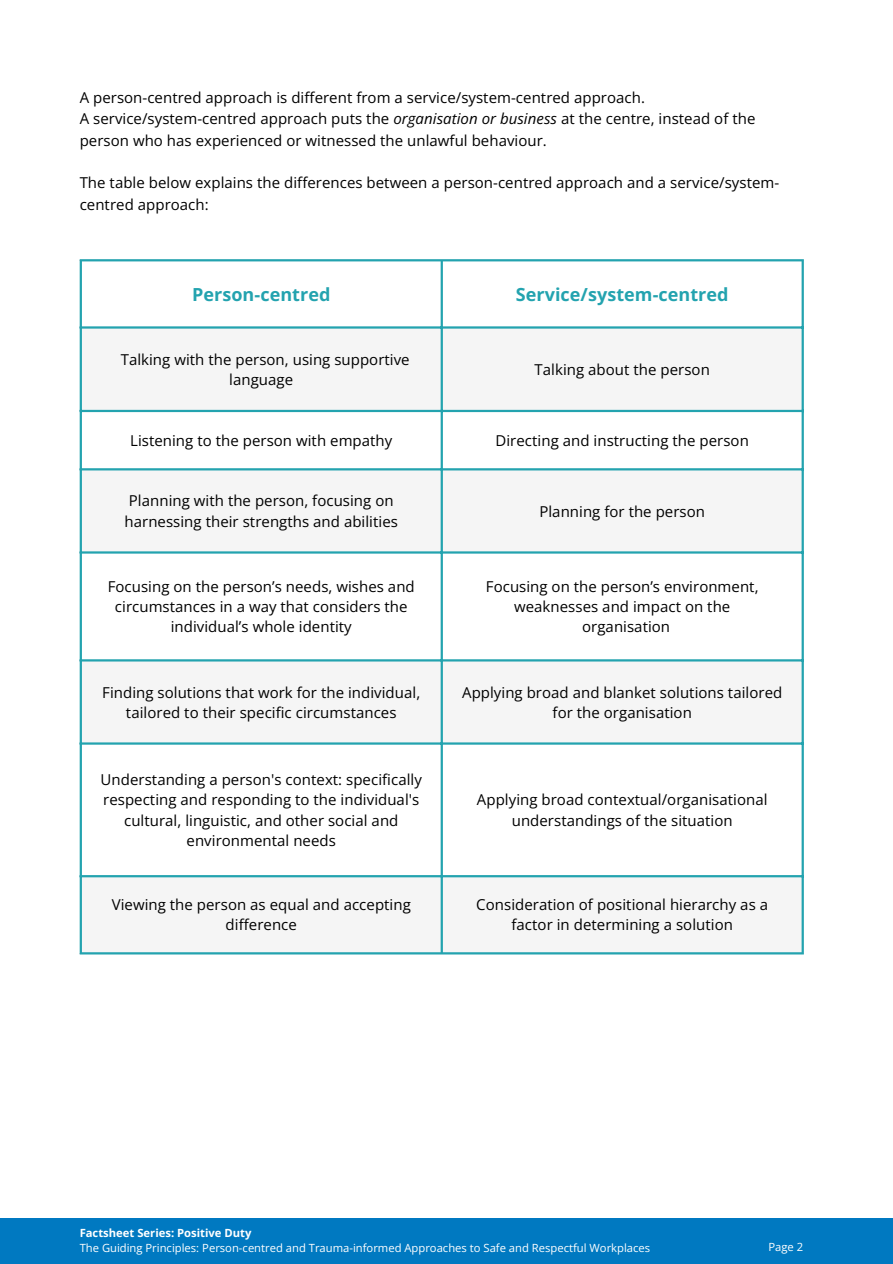
<style>
.page{position:relative;width:893px;height:1264px;background:#fff}
.page>*{position:absolute;margin:0;border:0;box-sizing:border-box;transform-origin:0 0}
.t1{font:700 18px "Open Sans";letter-spacing:.005em;color:#23a3af}
.t2{font:15px/20.2px "Open Sans";letter-spacing:.005em;color:#000;text-align:center}
.t3{font:11.25px "Open Sans";color:#fff}
.t4{font:700 11.25px "Open Sans";color:#fff}
.s1{font-style:italic}
</style>
<div class="page">
<svg style="left:82px;top:328px;width:719px;height:550px"></svg>
<hr style="left:80px;top:261px;width:2px;height:691px;background:#23a3af">
<hr style="left:440px;top:261px;width:3px;height:691px;background:#23a3af">
<hr style="left:801px;top:261px;width:2px;height:691px;background:#23a3af">
<hr style="left:80px;top:259px;width:723px;height:2px;background:#23a3af">
<hr style="left:80px;top:326px;width:723px;height:2px;background:#23a3af">
<hr style="left:80px;top:410px;width:723px;height:2px;background:#23a3af">
<hr style="left:80px;top:468px;width:723px;height:2px;background:#23a3af">
<hr style="left:80px;top:551px;width:723px;height:2px;background:#23a3af">
<hr style="left:80px;top:659px;width:723px;height:2px;background:#23a3af">
<hr style="left:80px;top:742px;width:723px;height:2px;background:#23a3af">
<hr style="left:80px;top:875px;width:723px;height:2px;background:#23a3af">
<hr style="left:80px;top:952px;width:723px;height:2px;background:#23a3af">
<div style="left:0;top:1218px;width:892px;height:45px;background:#0079c1"></div>
<p class="t2" style="left:80px;top:87px;width:566px">A person-centred approach is different from a service/system-centred approach.</p>
<p class="t2" style="left:80px;top:108px;width:677px;line-height:21.3px;text-align:left">A service/system-centred approach puts the <span class="s1">organisation or business</span> at the centre, instead of the person who has experienced or witnessed the unlawful behaviour.</p>
<p class="t2" style="left:80px;top:172px;width:701px;line-height:21.3px;text-align:left">The table below explains the differences between a person-centred approach and a service/system&shy;centred approach:</p>
<p class="t1" style="left:192px;top:281px;width:140px">Person-centred</p>
<p class="t1" style="left:515px;top:281px;width:214px">Service/system-centred</p>
<p class="t2" style="left:121px;top:349px;width:290px">Talking with the person, using supportive language</p>
<p class="t2" style="left:534px;top:359px;width:177px">Talking about the person</p>
<p class="t2" style="left:130px;top:430px;width:264px">Listening to the person with empathy</p>
<p class="t2" style="left:495px;top:430px;width:255px">Directing and instructing the person</p>
<p class="t2" style="left:125px;top:490px;width:275px;text-align:left">Planning with the person, focusing on harnessing their strengths and abilities</p>
<p class="t2" style="left:539px;top:500px;width:167px">Planning for the person</p>
<p class="t2" style="left:108px;top:576px;width:308px">Focusing on the person’s needs, wishes and circumstances in a way that considers the individual’s whole identity</p>
<p class="t2" style="left:486px;top:576px;width:274px">Focusing on the person’s environment, weaknesses and impact on the</p>
<p class="t2" style="left:582px;top:616px;width:89px">organisation</p>
<p class="t2" style="left:102px;top:681px;width:319px">Finding solutions that work for the individual, tailored to their specific circumstances</p>
<p class="t2" style="left:462px;top:681px;width:321px">Applying broad and blanket solutions tailored for the organisation</p>
<p class="t2" style="left:101px;top:769px;width:323px">Understanding a person's context: specifically respecting and responding to the individual's cultural, linguistic, and other social and environmental needs</p>
<p class="t2" style="left:477px;top:789px;width:292px">Applying broad contextual/organisational understandings of the situation</p>
<p class="t2" style="left:112px;top:894px;width:300px">Viewing the person as equal and accepting difference</p>
<p class="t2" style="left:476px;top:894px;width:293px">Consideration of positional hierarchy as a factor in determining a solution</p>
<p class="t4" style="left:80px;top:1225px;width:173px">Factsheet Series: Positive Duty</p>
<p class="t3" style="left:80px;top:1240px;width:572px">The Guiding Principles: Person-centred and Trauma-informed Approaches to Safe and Respectful Workplaces</p>
<p class="t3" style="left:768px;top:1239px;width:36px">Page 2</p>
</div>
